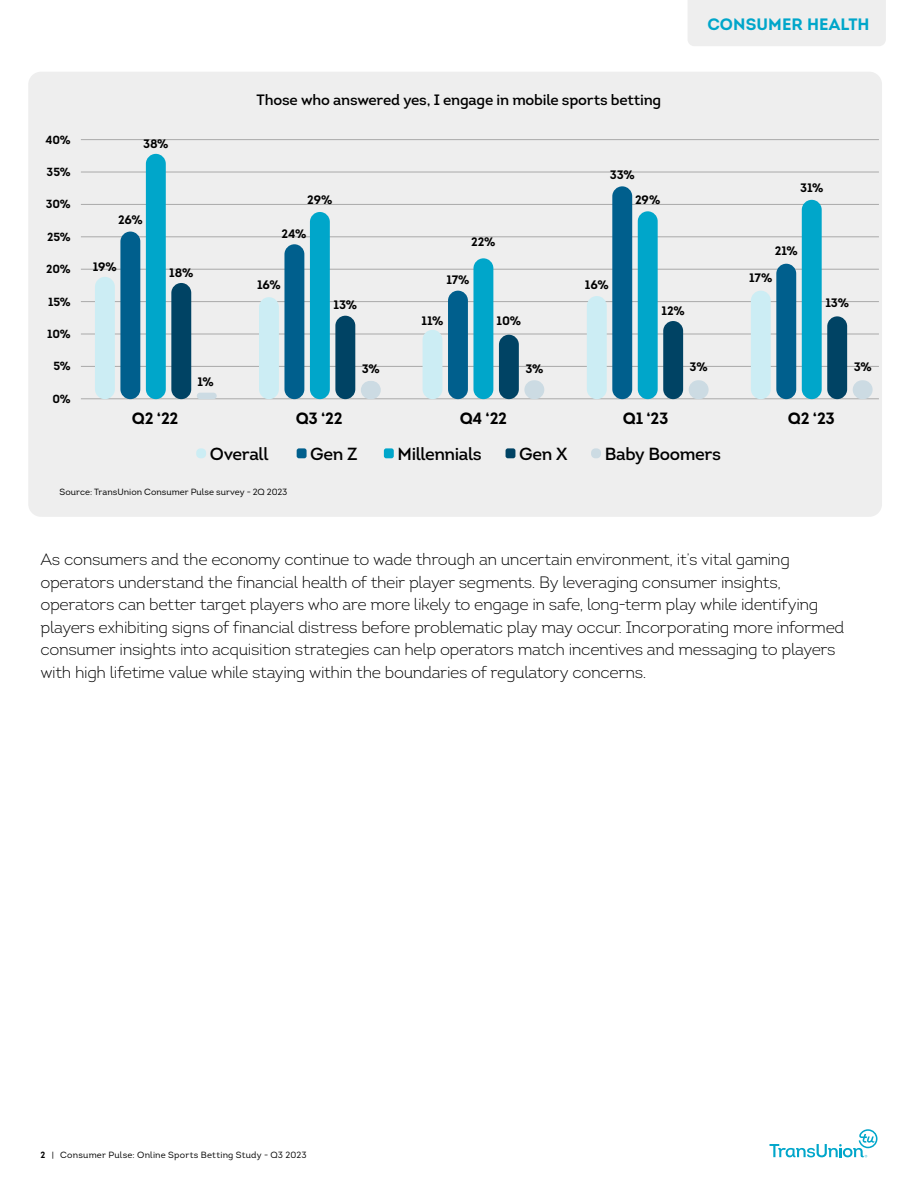
<style>
.page{position:relative;width:918px;height:1188px;background:#fff}
.page>*{position:absolute;margin:0;border:0;box-sizing:border-box;transform-origin:0 0}
.t1{font:600 17.55px "Intro";letter-spacing:-.02em;color:#000}
.t2{font:300 16.5px/22.5px "Intro";letter-spacing:-.02em;color:#000}
.t3{font:700 16.5px "Intro";letter-spacing:.005em;color:#00a6ca}
.t4{font:700 16.35px "Intro";letter-spacing:-.02em;color:#000}
.t5{font:600 15px "Intro";letter-spacing:-.015em;color:#000}
.t6{font:700 12.3px "Intro";letter-spacing:-.01em;color:#000}
.t7{font:700 11.7px "Intro";letter-spacing:-.01em;color:#000}
.t8{font:9px "Intro";letter-spacing:.01em;color:#000}
.s1{font-weight:700}
</style>
<div class="page">
<svg style="left:770px;top:1129px;width:108px;height:29px"></svg>
<div style="left:688px;top:0;width:198px;height:46px;background:#eee"></div>
<div style="left:28px;top:72px;width:854px;height:445px;background:#eee;border-radius:13px"></div>
<hr style="left:81px;top:139px;width:798px;height:1px;background:#a9a9a9">
<hr style="left:81px;top:204px;width:798px;height:1px;background:#a9a9a9">
<hr style="left:81px;top:269px;width:798px;height:1px;background:#a9a9a9">
<hr style="left:81px;top:334px;width:798px;height:1px;background:#a9a9a9">
<hr style="left:81px;top:172px;width:798px;height:1px;background:#a9a9a9">
<hr style="left:81px;top:236px;width:798px;height:1px;background:#a9a9a9">
<hr style="left:81px;top:301px;width:798px;height:1px;background:#a9a9a9">
<hr style="left:81px;top:366px;width:798px;height:1px;background:#a9a9a9">
<hr style="left:81px;top:398px;width:798px;height:1px;background:#a9a9a9">
<div style="left:146px;top:154px;width:20px;height:245px;background:#00a6ca;border-radius:10px"></div>
<div style="left:259px;top:297px;width:20px;height:102px;background:#ccedf4;border-radius:10px"></div>
<div style="left:284px;top:244px;width:20px;height:155px;background:#005f8d;border-radius:10px"></div>
<div style="left:310px;top:212px;width:20px;height:187px;background:#00a6ca;border-radius:10px"></div>
<div style="left:473px;top:258px;width:20px;height:141px;background:#00a6ca;border-radius:10px"></div>
<div style="left:638px;top:211px;width:20px;height:188px;background:#00a6ca;border-radius:10px"></div>
<div style="left:663px;top:321px;width:20px;height:78px;background:#004364;border-radius:10px"></div>
<div style="left:689px;top:380px;width:20px;height:19px;background:#ccdbe3;border-radius:9px"></div>
<div style="left:612px;top:186px;width:20px;height:213px;background:#005f8d;border-radius:10px"></div>
<div style="left:802px;top:200px;width:20px;height:199px;background:#00a6ca;border-radius:10px"></div>
<div style="left:751px;top:291px;width:20px;height:108px;background:#ccedf4;border-radius:10px"></div>
<div style="left:776px;top:264px;width:20px;height:135px;background:#005f8d;border-radius:10px"></div>
<div style="left:827px;top:316px;width:20px;height:83px;background:#004364;border-radius:10px"></div>
<div style="left:853px;top:380px;width:20px;height:19px;background:#ccdbe3;border-radius:9px"></div>
<div style="left:587px;top:296px;width:20px;height:103px;background:#ccedf4;border-radius:10px"></div>
<div style="left:448px;top:291px;width:20px;height:108px;background:#005f8d;border-radius:10px"></div>
<div style="left:423px;top:330px;width:19px;height:69px;background:#ccedf4;border-radius:10px"></div>
<div style="left:499px;top:335px;width:20px;height:64px;background:#004364;border-radius:10px"></div>
<div style="left:524px;top:380px;width:20px;height:19px;background:#ccdbe3;border-radius:9px"></div>
<div style="left:335px;top:316px;width:20px;height:83px;background:#004364;border-radius:10px"></div>
<div style="left:361px;top:381px;width:20px;height:18px;background:#ccdbe3;border-radius:9px"></div>
<div style="left:171px;top:283px;width:20px;height:116px;background:#004364;border-radius:10px"></div>
<div style="left:197px;top:393px;width:20px;height:6px;background:#ccdbe3;border-radius:3px"></div>
<div style="left:120px;top:232px;width:20px;height:167px;background:#005f8d;border-radius:10px"></div>
<div style="left:95px;top:277px;width:20px;height:122px;background:#ccedf4;border-radius:10px"></div>
<div style="left:297px;top:448px;width:10px;height:10px;background:#005f8d;border-radius:2px"></div>
<div style="left:506px;top:448px;width:9px;height:10px;background:#004364;border-radius:2px"></div>
<div style="left:591px;top:448px;width:10px;height:10px;background:#ccdbe3;border-radius:4px"></div>
<div style="left:196px;top:448px;width:10px;height:10px;background:#ccedf4;border-radius:4px"></div>
<div style="left:384px;top:448px;width:10px;height:10px;background:#00a6ca;border-radius:2px"></div>
<p class="t3" style="left:707px;top:13px;width:164px">CONSUMER HEALTH</p>
<p class="t7" style="left:45px;top:132px;width:27px">40%</p>
<p class="t7" style="left:47px;top:165px;width:26px">35%</p>
<p class="t7" style="left:46px;top:197px;width:27px">30%</p>
<p class="t7" style="left:47px;top:229px;width:25px">25%</p>
<p class="t7" style="left:46px;top:262px;width:26px">20%</p>
<p class="t7" style="left:48px;top:294px;width:24px">15%</p>
<p class="t7" style="left:47px;top:326px;width:25px">10%</p>
<p class="t7" style="left:53px;top:359px;width:19px">5%</p>
<p class="t7" style="left:52px;top:391px;width:20px">0%</p>
<p class="t6" style="left:143px;top:136px;width:27px">38%</p>
<p class="t6" style="left:118px;top:212px;width:26px">26%</p>
<p class="t6" style="left:93px;top:259px;width:25px">19%</p>
<p class="t6" style="left:169px;top:265px;width:26px">18%</p>
<p class="t6" style="left:197px;top:373px;width:18px">1%</p>
<p class="t5" style="left:257px;top:90px;width:406px">Those who answered yes, I engage in mobile sports betting</p>
<p class="t6" style="left:307px;top:191px;width:27px">29%</p>
<p class="t6" style="left:282px;top:226px;width:26px">24%</p>
<p class="t6" style="left:257px;top:276px;width:25px">16%</p>
<p class="t6" style="left:334px;top:296px;width:25px">13%</p>
<p class="t6" style="left:610px;top:167px;width:26px">33%</p>
<p class="t6" style="left:471px;top:234px;width:26px">22%</p>
<p class="t6" style="left:446px;top:272px;width:25px">17%</p>
<p class="t6" style="left:585px;top:277px;width:25px">16%</p>
<p class="t6" style="left:422px;top:313px;width:23px">11%</p>
<p class="t6" style="left:497px;top:313px;width:26px">10%</p>
<p class="t6" style="left:635px;top:192px;width:27px">29%</p>
<p class="t6" style="left:661px;top:303px;width:25px">12%</p>
<p class="t6" style="left:800px;top:179px;width:25px">31%</p>
<p class="t6" style="left:775px;top:243px;width:24px">21%</p>
<p class="t6" style="left:749px;top:270px;width:25px">17%</p>
<p class="t6" style="left:825px;top:295px;width:25px">13%</p>
<p class="t6" style="left:362px;top:361px;width:19px">3%</p>
<p class="t6" style="left:525px;top:361px;width:19px">3%</p>
<p class="t6" style="left:690px;top:359px;width:19px">3%</p>
<p class="t6" style="left:854px;top:359px;width:19px">3%</p>
<p class="t4" style="left:132px;top:408px;width:48px">Q2 ‘22</p>
<p class="t4" style="left:296px;top:408px;width:48px">Q3 ‘22</p>
<p class="t4" style="left:460px;top:408px;width:49px">Q4 ‘22</p>
<p class="t4" style="left:623px;top:408px;width:47px">Q1 ‘23</p>
<p class="t4" style="left:788px;top:408px;width:49px">Q2 ‘23</p>
<p class="t1" style="left:210px;top:443px;width:60px">Overall</p>
<p class="t1" style="left:310px;top:443px;width:49px">Gen Z</p>
<p class="t1" style="left:397px;top:443px;width:86px">Millennials</p>
<p class="t1" style="left:519px;top:443px;width:50px">Gen X</p>
<p class="t1" style="left:605px;top:443px;width:118px">Baby Boomers</p>
<p class="t8" style="left:60px;top:486px;width:229px">Source: TransUnion Consumer Pulse survey - 2Q 2023</p>
<p class="t2" style="left:40px;top:548px;width:806px">As consumers and the economy continue to wade through an uncertain environment, it’s vital gaming operators understand the financial health of their player segments. By leveraging consumer insights, operators can better target players who are more likely to engage in safe, long-term play while identifying players exhibiting signs of financial distress before problematic play may occur. Incorporating more informed consumer insights into acquisition strategies can help operators match incentives and messaging to players with high lifetime value while staying within the boundaries of regulatory concerns.</p>
<p class="t8" style="left:40px;top:1149px;width:268px"><span class="s1">2</span> | Consumer Pulse: Online Sports Betting Study - Q3 2023</p>
</div>
